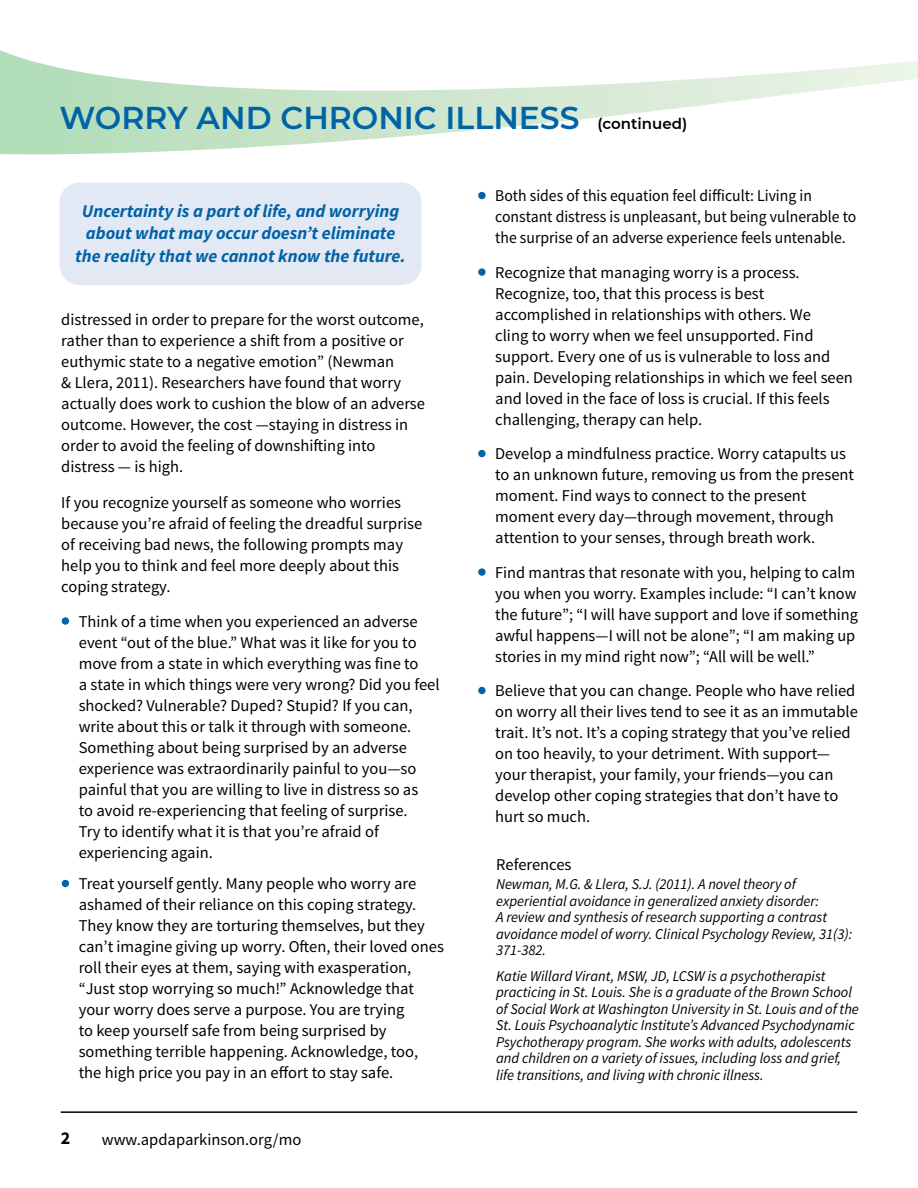
<style>
.page{position:relative;width:918px;height:1188px;background:#fff}
.page>*{position:absolute;margin:0;border:0;box-sizing:border-box;transform-origin:0 0}
.t1{font:600 31.5px "Montserrat";color:#0063a6}
.t2{font:italic 700 18px/22.5px "Source Sans Pro";color:#0063a6;text-align:center}
.t3{font:700 18px "Source Sans Pro";color:#000}
.t4{font:16.5px/21px "Source Sans Pro";color:#000}
.t5{font:16.5px/21px "Source Sans Pro";color:#000;scale:.95 1}
.t6{font:italic 15px/16.5px "Source Sans Pro";color:#000}
.s1{font-size:15px;color:#000}
.s2{font-family:"Avenir LT Std";font-weight:500;color:#0063a6}
</style>
<div class="page">
<hr style="left:61px;top:1111px;width:796px;height:2px;background:#000">
<svg style="left:0;top:50px;width:918px;height:220px"></svg>
<div style="left:60px;top:183px;width:362px;height:102px;background:#e3e8f5;border-radius:20px"></div>
<h1 class="t1" style="left:60px;top:95px;width:629px">WORRY AND CHRONIC ILLNESS <span class="s1">(continued)</span></h1>
<p class="t2" style="left:75px;top:199px;width:332px">Uncertainty is a part of life, and worrying about what may occur doesn’t eliminate the reality that we cannot know the future.</p>
<p class="t4" style="left:61px;top:309px;width:365px">distressed in order to prepare for the worst outcome, rather than to experience a shift from a positive or euthymic state to a negative emotion” (Newman<br>&amp; Llera, 2011). Researchers have found that worry actually does work to cushion the blow of an adverse outcome. However, the cost —staying in distress in order to avoid the feeling of downshifting into distress — is high.</p>
<p class="t4" style="left:61px;top:493px;width:363px">If you recognize yourself as someone who worries because you’re afraid of feeling the dreadful surprise of receiving bad news, the following prompts may help you to think and feel more deeply about this coping strategy.</p>
<p class="t4" style="left:79px;top:611px;width:362px;text-indent:-17px"><span class="s2">•</span> Think of a time when you experienced an adverse event “out of the blue.” What was it like for you to move from a state in which everything was fine to<br>a state in which things were very wrong? Did you feel shocked? Vulnerable? Duped? Stupid? If you can, write about this or talk it through with someone.<br>Something about being surprised by an adverse experience was extraordinarily painful to you—so painful that you are willing to live in distress so as<br>to avoid re-experiencing that feeling of surprise.<br>Try to identify what it is that you’re afraid of experiencing again.</p>
<p class="t4" style="left:79px;top:874px;width:367px;text-indent:-17px"><span class="s2">•</span> Treat yourself gently. Many people who worry are ashamed of their reliance on this coping strategy.<br>They know they are torturing themselves, but they can’t imagine giving up worry. Often, their loved ones roll their eyes at them, saying with exasperation, “Just stop worrying so much!” Acknowledge that your worry does serve a purpose. You are trying<br>to keep yourself safe from being surprised by something terrible happening. Acknowledge, too, the high price you pay in an effort to stay safe.</p>
<p class="t3" style="left:61px;top:1127px;width:11px">2</p>
<p class="t4" style="left:102px;top:1129px;width:201px">www.apdaparkinson.org/mo</p>
<p class="t5" style="left:495px;top:186px;width:382px;text-indent:-17px"><span class="s2">•</span> Both sides of this equation feel difficult: Living in constant distress is unpleasant, but being vulnerable to the surprise of an adverse experience feels untenable.</p>
<p class="t4" style="left:495px;top:262px;width:359px;text-indent:-17px"><span class="s2">•</span> Recognize that managing worry is a process.<br>Recognize, too, that this process is best accomplished in relationships with others. We<br>cling to worry when we feel unsupported. Find support. Every one of us is vulnerable to loss and pain. Developing relationships in which we feel seen and loved in the face of loss is crucial. If this feels challenging, therapy can help.</p>
<p class="t4" style="left:495px;top:444px;width:360px;text-indent:-17px"><span class="s2">•</span> Develop a mindfulness practice. Worry catapults us to an unknown future, removing us from the present moment. Find ways to connect to the present moment every day—through movement, through attention to your senses, through breath work.</p>
<p class="t4" style="left:495px;top:562px;width:364px;text-indent:-17px"><span class="s2">•</span> Find mantras that resonate with you, helping to calm you when you worry. Examples include: “I can’t know the future”; “I will have support and love if something awful happens—I will not be alone”; “I am making up stories in my mind right now”; “All will be well.”</p>
<p class="t4" style="left:495px;top:681px;width:364px;text-indent:-17px"><span class="s2">•</span> Believe that you can change. People who have relied on worry all their lives tend to see it as an immutable trait. It’s not. It’s a coping strategy that you’ve relied on too heavily, to your detriment. With support— your therapist, your family, your friends—you can develop other coping strategies that don’t have to hurt so much.</p>
<p class="t4" style="left:496px;top:854px;width:77px">References</p>
<p class="t6" style="left:496px;top:876px;width:358px">Newman, M.G. &amp; Llera, S.J. (2011). A novel theory of experiential avoidance in generalized anxiety disorder:<br>A review and synthesis of research supporting a contrast avoidance model of worry. Clinical Psychology Review, 31(3):<br>371-382.</p>
<p class="t6" style="left:496px;top:967px;width:364px">Katie Willard Virant, MSW, JD, LCSW is a psychotherapist practicing in St. Louis. She is a graduate of the Brown School of Social Work at Washington University in St. Louis and of the St. Louis Psychoanalytic Institute’s Advanced Psychodynamic Psychotherapy program. She works with adults, adolescents and children on a variety of issues, including loss and grief, life transitions, and living with chronic illness.</p>
</div>
